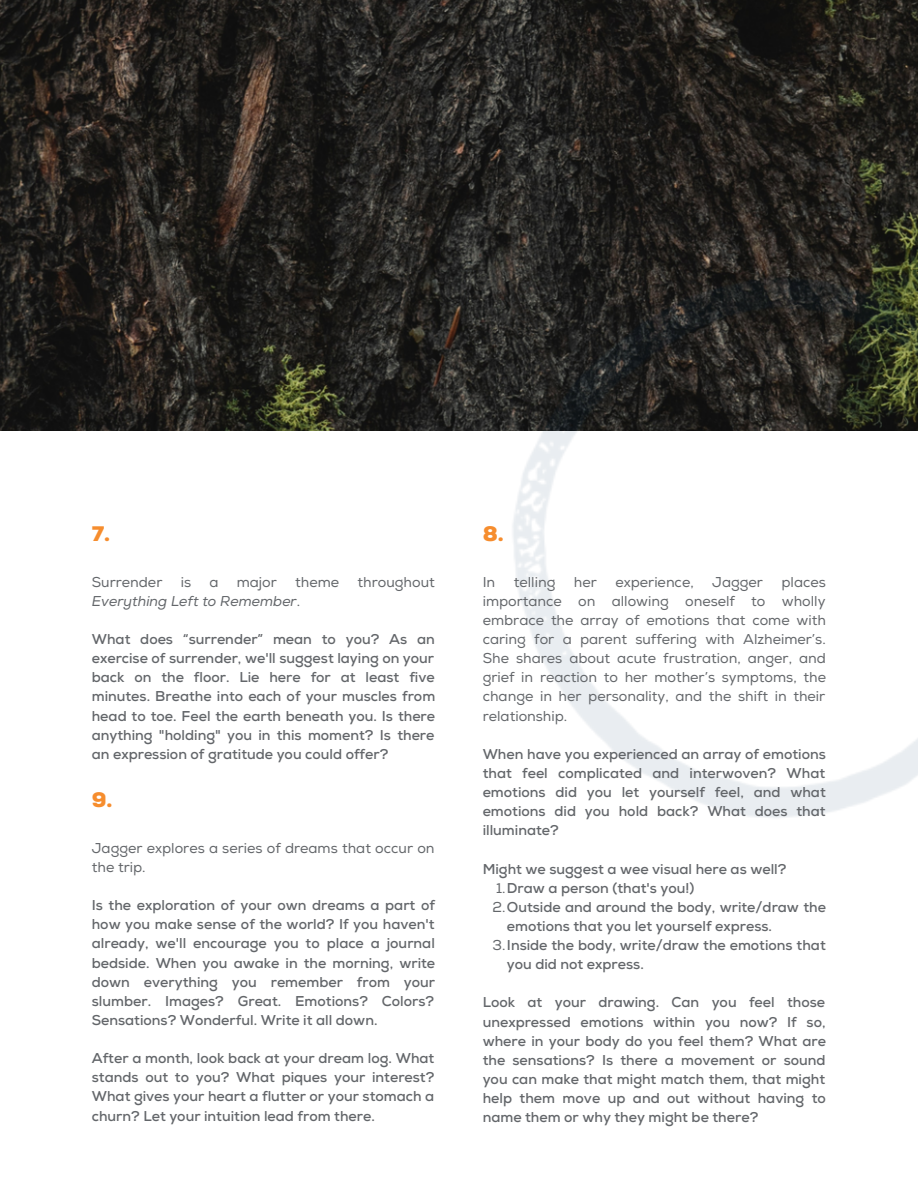
<style>
.page{position:relative;width:918px;height:1188px;background:#fff}
.page>*{position:absolute;margin:0;border:0;box-sizing:border-box;transform-origin:0 0}
.t1{font:900 21px "Nexa";color:#f68d2e}
.t2{font:700 14.25px/19px "Nexa";color:#63666a;text-align:justify}
.t3{font:14.25px/19px "Nexa";color:#63666a;text-align:justify}
.t4{font:italic 14.25px "Nexa";color:#63666a}
.s1{font-style:normal}
.s2{font-weight:400}
</style>
<div class="page">
<img style="left:0;top:0;width:918px;height:431px">
<img style="left:501px;top:265px;width:417px;height:553px">
<h1 class="t1" style="left:92px;top:522px;width:20px">7.</h1>
<p class="t3" style="left:92px;top:573px;width:72px">Surrender</p>
<p class="t3" style="left:181px;top:573px;width:12px">is</p>
<p class="t3" style="left:209px;top:573px;width:11px">a</p>
<p class="t3" style="left:237px;top:573px;width:42px">major</p>
<p class="t3" style="left:295px;top:573px;width:46px">theme</p>
<p class="t3" style="left:358px;top:573px;width:79px">throughout</p>
<p class="t4" style="left:92px;top:592px;width:210px">Everything Left to Remember<span class="s1">.</span></p>
<p class="t2" style="left:92px;top:630px;width:345px">What does “surrender” mean to you? As an exercise of surrender, we'll suggest laying on your back on the floor. Lie here for at least five minutes. Breathe into each of your muscles from head to toe. Feel the earth beneath you. Is there anything "holding" you in this moment? Is there an expression of gratitude you could offer?</p>
<h1 class="t1" style="left:92px;top:787px;width:22px">9.</h1>
<p class="t3" style="left:92px;top:839px;width:344px">Jagger explores a series of dreams that occur on the trip.</p>
<p class="t2" style="left:92px;top:896px;width:345px">Is the exploration of your own dreams a part of how you make sense of the world? If you haven't already, we'll encourage you to place a journal bedside. When you awake in the morning, write down everything you remember from your slumber. Images? Great. Emotions? Colors?<br>Sensations? Wonderful. Write it all down.</p>
<p class="t2" style="left:92px;top:1049px;width:344px">After a month, look back at your dream log. What stands out to you? What piques your interest?<br>What gives your heart a flutter or your stomach a churn? Let your intuition lead from there.</p>
<h1 class="t1" style="left:483px;top:522px;width:23px">8.</h1>
<p class="t3" style="left:483px;top:573px;width:345px;text-indent:299px">places importance on allowing oneself to wholly embrace the array of emotions that come with caring for a parent suffering with Alzheimer’s.<br>She shares about acute frustration, anger, and grief in reaction to her mother’s symptoms, the change in her personality, and the shift in their relationship.</p>
<p class="t2" style="left:483px;top:745px;width:345px">When have you experienced an array of emotions that feel complicated and interwoven? What emotions did you let yourself feel, and what emotions did you hold back? What does that illuminate?</p>
<p class="t2" style="left:483px;top:860px;width:305px">Might we suggest a wee visual here as well?</p>
<p class="t3" style="left:483px;top:573px;width:14px">In</p>
<p class="t3" style="left:514px;top:573px;width:43px">telling</p>
<p class="t3" style="left:574px;top:573px;width:25px">her</p>
<p class="t3" style="left:615px;top:573px;width:80px">experience,</p>
<p class="t3" style="left:712px;top:573px;width:52px">Jagger</p>
<p class="t2" style="left:496px;top:879px;width:200px"><span class="s2">1.</span>Draw a person (that's you!)</p>
<p class="t2" style="left:493px;top:898px;width:335px"><span class="s2">2.</span>Outside and around the body, write/draw the</p>
<p class="t2" style="left:507px;top:917px;width:267px">emotions that you let yourself express.</p>
<p class="t2" style="left:493px;top:936px;width:335px"><span class="s2">3.</span>Inside the body, write/draw the emotions that</p>
<p class="t2" style="left:507px;top:955px;width:138px">you did not express.</p>
<p class="t2" style="left:483px;top:993px;width:345px">Look at your drawing. Can you feel those unexpressed emotions within you now? If so, where in your body do you feel them? What are the sensations? Is there a movement or sound you can make that might match them, that might help them move up and out without having to name them or why they might be there?</p>
</div>
